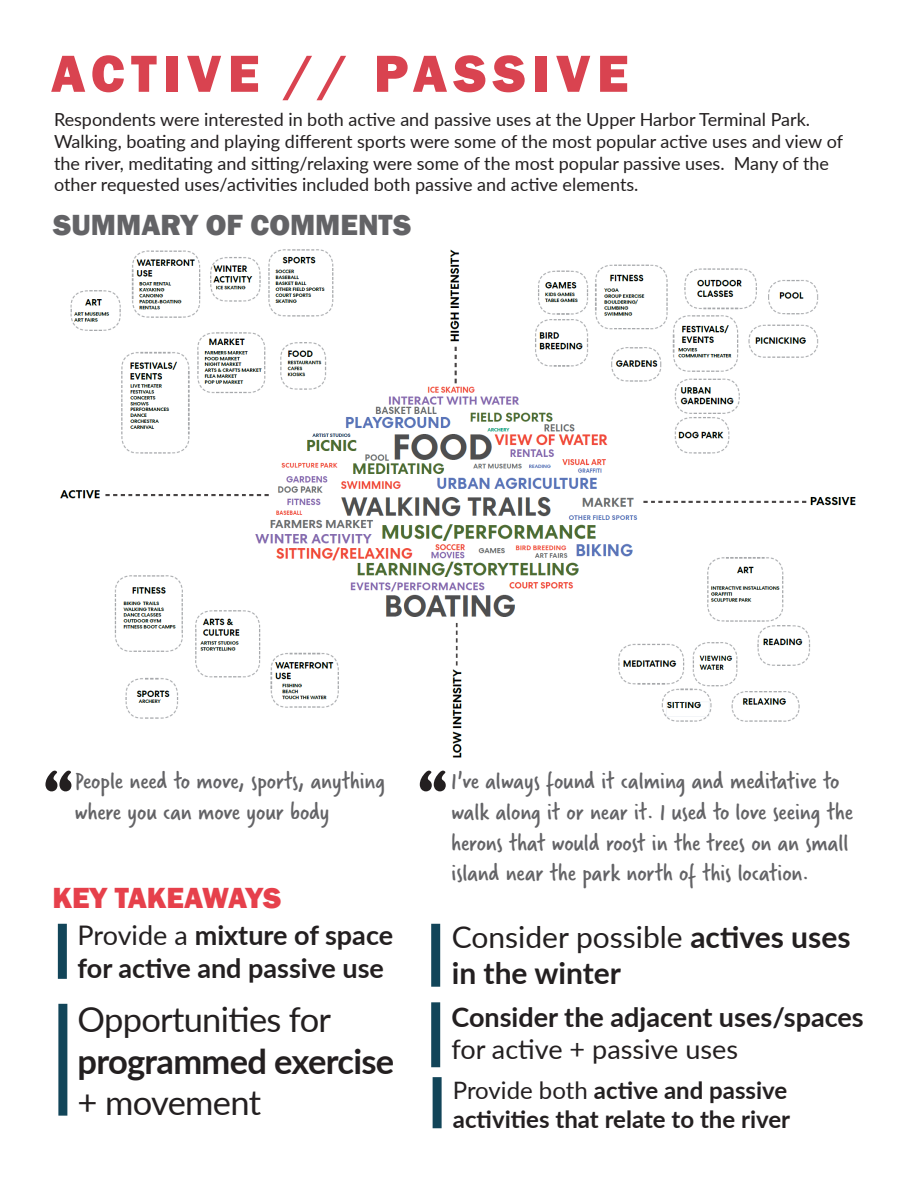
<style>
.page{position:relative;width:918px;height:1188px;background:#fff}
.page>*{position:absolute;margin:0;border:0;box-sizing:border-box;transform-origin:0 0}
.t1{font:800 54px "Franklin Gothic";letter-spacing:.12em;color:#d94350}
.t2{font:900 54px "Cooper";color:#231f20}
.Paragraph_Style_3{font:34.5px/41.4px "Lato";letter-spacing:-.02em;color:#231f20}
.Paragraph_Style_3-2{font:700 30px/36px "Lato";color:#231f20}
.t3{font:800 30px "Franklin Gothic";color:#636366}
.t4{font:800 30px "Franklin Gothic";letter-spacing:-.005em;color:#e6404b}
.Paragraph_Style_3-3{font:700 27px/32.4px "Lato";color:#231f20}
.t5{font:25.5px/30.6px "Verveine";color:#636366}
.Paragraph_Style_3-4{font:700 24px/28.8px "Lato";color:#231f20}
.t6{font:18px/21.6px "Lato";color:#231f20}
.s1{font-weight:400}
.s2{font-weight:700}
</style>
<div class="page">
<div style="left:58px;top:924px;width:9px;height:55px;background:#124559"></div>
<div style="left:58px;top:1004px;width:9px;height:112px;background:#124559"></div>
<div style="left:431px;top:1002px;width:9px;height:65px;background:#124559"></div>
<div style="left:431px;top:924px;width:9px;height:63px;background:#124559"></div>
<img style="left:60px;top:249px;width:796px;height:509px">
<div style="left:433px;top:1077px;width:9px;height:51px;background:#124559"></div>
<p class="t1" style="left:51px;top:39px;width:579px">ACTIVE // PASSIVE</p>
<p class="t6" style="left:54px;top:108px;width:790px">Respondents were interested in both active and passive uses at the Upper Harbor Terminal Park.<br>Walking, boating and playing different sports were some of the most popular active uses and view of the river, meditating and sitting/relaxing were some of the most popular passive uses. Many of the other requested uses/activities included both passive and active elements.</p>
<p class="t3" style="left:53px;top:206px;width:360px">SUMMARY OF COMMENTS</p>
<p class="t2" style="left:43px;top:758px;width:32px">“</p>
<p class="t2" style="left:418px;top:758px;width:32px">“</p>
<p class="t5" style="left:75px;top:766px;width:312px">People need to move, sports, anything where you can move your body</p>
<p class="t5" style="left:451px;top:766px;width:403px">I've always found it calming and meditative to walk along it or near it. I used to love seeing the herons that would roost in the trees on an small island near the park north of this location.</p>
<p class="t4" style="left:52px;top:879px;width:230px">KEY TAKEAWAYS</p>
<p class="Paragraph_Style_3-3" style="left:78px;top:918px;width:317px"><span class="s1">Provide a</span> mixture of space for active and passive use</p>
<p class="Paragraph_Style_3-2" style="left:452px;top:918px;width:400px"><span class="s1">Consider possible</span> actives uses in the winter</p>
<p class="Paragraph_Style_3" style="left:78px;top:997px;width:318px">Opportunities for <span class="s2">programmed exercise </span>+ movement</p>
<p class="Paragraph_Style_3-3" style="left:451px;top:1000px;width:414px">Consider the adjacent uses/spaces <span class="s1">for active + passive uses</span></p>
<p class="Paragraph_Style_3-4" style="left:453px;top:1075px;width:339px"><span class="s1">Provide both</span> active and passive activities that relate to the river</p>
</div>
